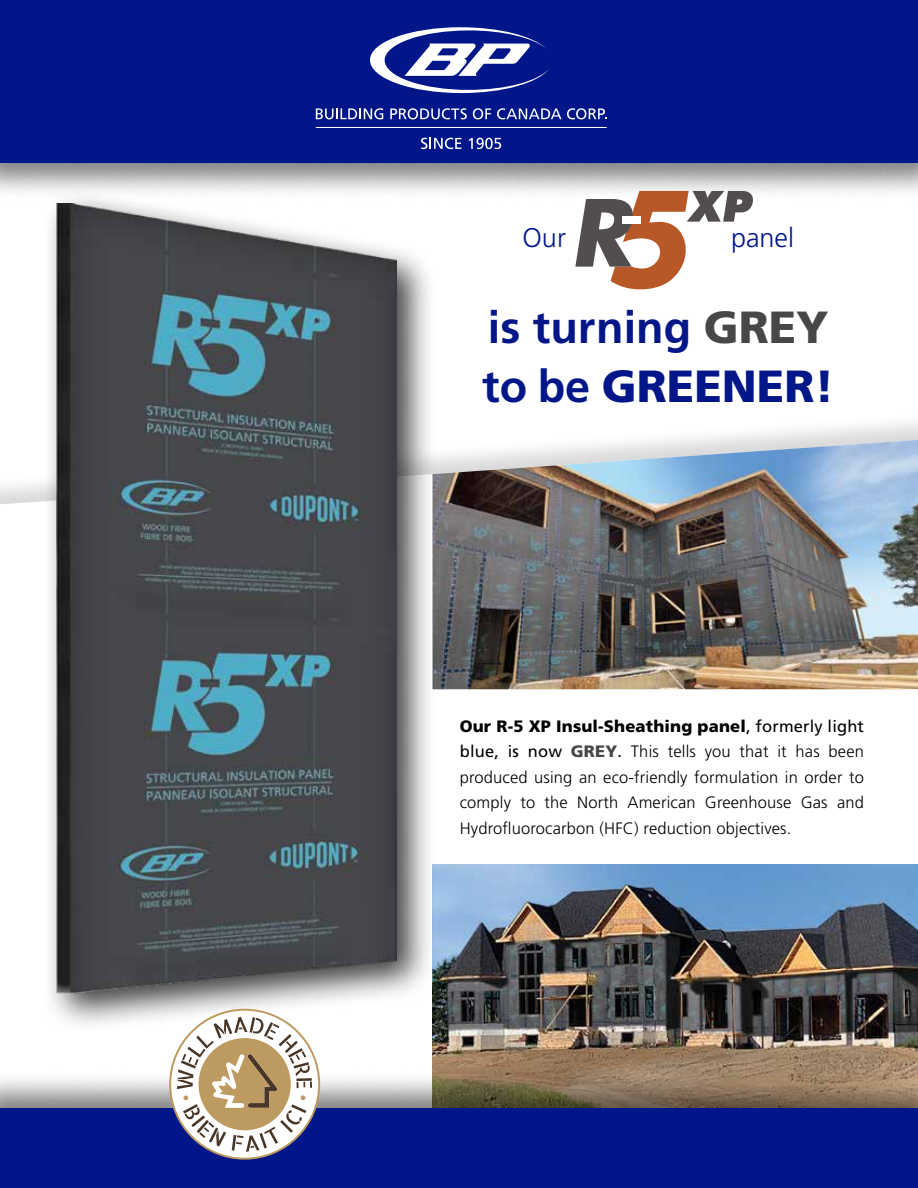
<style>
.page{position:relative;width:918px;height:1188px;background:#fff}
.page>*{position:absolute;margin:0;border:0;box-sizing:border-box;transform-origin:0 0}
.t1{font:700 45px/58.5px "Frutiger LT Std";color:#001689}
.t2{font:300 27px "Frutiger LT Std";color:#001689}
.t3{font:300 16.5px/25.5px "Frutiger LT Std";letter-spacing:.01em;color:#000;text-align:justify}
.s1{font-weight:900;color:#454749}
.s2{font-weight:900}
.s3{font-weight:400}
</style>
<div class="page">
<div style="left:0;top:411px;width:918px;height:178px;background:#000;opacity:.15"></div>
<svg style="left:0;top:440px;width:40px;height:147px"></svg>
<img style="left:436px;top:440px;width:482px;height:249px">
<img style="left:433px;top:864px;width:485px;height:205px">
<div style="left:42px;top:189px;width:394px;height:843px;background:#000;opacity:.75"></div>
<img style="left:40px;top:204px;width:356px;height:800px">
<div style="left:0;top:0;width:918px;height:201px;background:#000;opacity:.5"></div>
<div style="left:0;top:0;width:918px;height:163px;background:#001689"></div>
<div style="left:0;top:1069px;width:918px;height:119px;background:#000;opacity:.5"></div>
<div style="left:0;top:1108px;width:918px;height:80px;background:#001689"></div>
<svg style="left:316px;top:108px;width:67px;height:11px"></svg>
<svg style="left:390px;top:108px;width:77px;height:11px"></svg>
<svg style="left:473px;top:108px;width:18px;height:11px"></svg>
<svg style="left:497px;top:108px;width:110px;height:11px"></svg>
<svg style="left:370px;top:27px;width:179px;height:66px"></svg>
<hr style="left:316px;top:127px;width:291px;height:1px;background:#fff">
<svg style="left:421px;top:138px;width:40px;height:11px"></svg>
<svg style="left:469px;top:138px;width:32px;height:11px"></svg>
<svg style="left:575px;top:191px;width:178px;height:98px"></svg>
<svg style="left:169px;top:1009px;width:151px;height:151px"></svg>
<h2 class="t2" style="left:522px;top:223px;width:45px">Our</h2>
<h2 class="t2" style="left:731px;top:223px;width:65px">panel</h2>
<h1 class="t1" style="left:482px;top:299px;width:354px">is turning <span class="s1">GREY </span>to be <span class="s2">GREENER!</span></h1>
<p class="t3" style="left:460px;top:714px;width:406px"><span class="s2">Our R-5 XP Insul-Sheathing panel</span><span class="s3">, formerly light blue, is now</span> <span class="s1">GREY</span><span class="s3">.</span> This tells you that it has been produced using an eco-friendly formulation in order to comply to the North American Greenhouse Gas and Hydrofluorocarbon (HFC) reduction objectives.</p>
</div>
